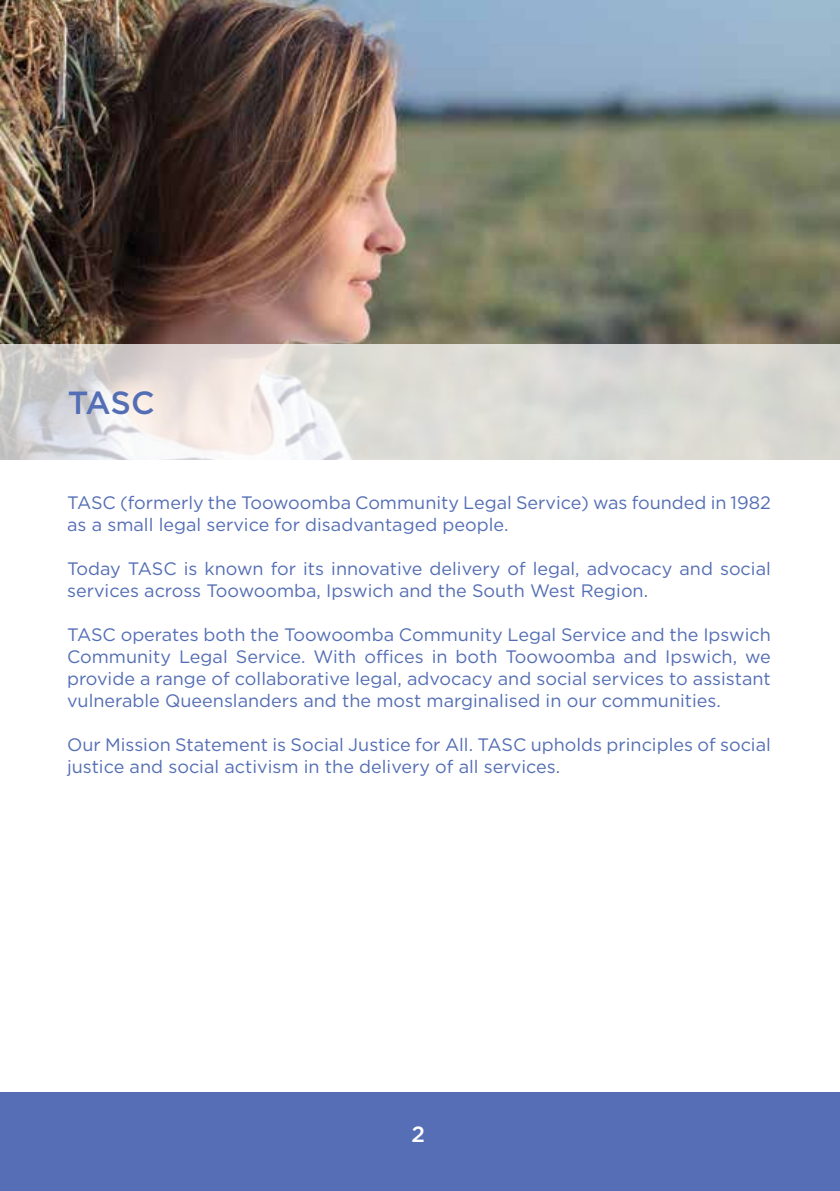
<style>
.page{position:relative;width:840px;height:1191px;background:#fff}
.page>*{position:absolute;margin:0;border:0;box-sizing:border-box;transform-origin:0 0}
.t1{font:500 32px "Gotham";color:#546eb5}
.t2{font:500 22px "Gotham";color:#fff}
.t3{font:18px/22px "Gotham";color:#546eb5}
</style>
<div class="page">
<img style="left:0;top:0;width:839px;height:344px">
<div style="left:0;top:1092px;width:839px;height:99px;background:#556eb5"></div>
<svg style="left:0;top:344px;width:839px;height:116px;background:#dedcd8"></svg>
<h1 class="t1" style="left:68px;top:384px;width:88px">TASC</h1>
<p class="t3" style="left:67px;top:492px;width:705px">TASC (formerly the Toowoomba Community Legal Service) was founded in 1982 as a small legal service for disadvantaged people.</p>
<p class="t3" style="left:67px;top:558px;width:704px">Today TASC is known for its innovative delivery of legal, advocacy and social services across Toowoomba, Ipswich and the South West Region.</p>
<p class="t3" style="left:67px;top:624px;width:705px;text-align:justify">TASC operates both the Toowoomba Community Legal Service and the Ipswich Community Legal Service. With offices in both Toowoomba and Ipswich, we provide a range of collaborative legal, advocacy and social services to assistant vulnerable Queenslanders and the most marginalised in our communities.</p>
<p class="t3" style="left:67px;top:733px;width:705px">Our Mission Statement is Social Justice for All. TASC upholds principles of social justice and social activism in the delivery of all services.</p>
<p class="t2" style="left:411px;top:1121px;width:15px">2</p>
</div>
